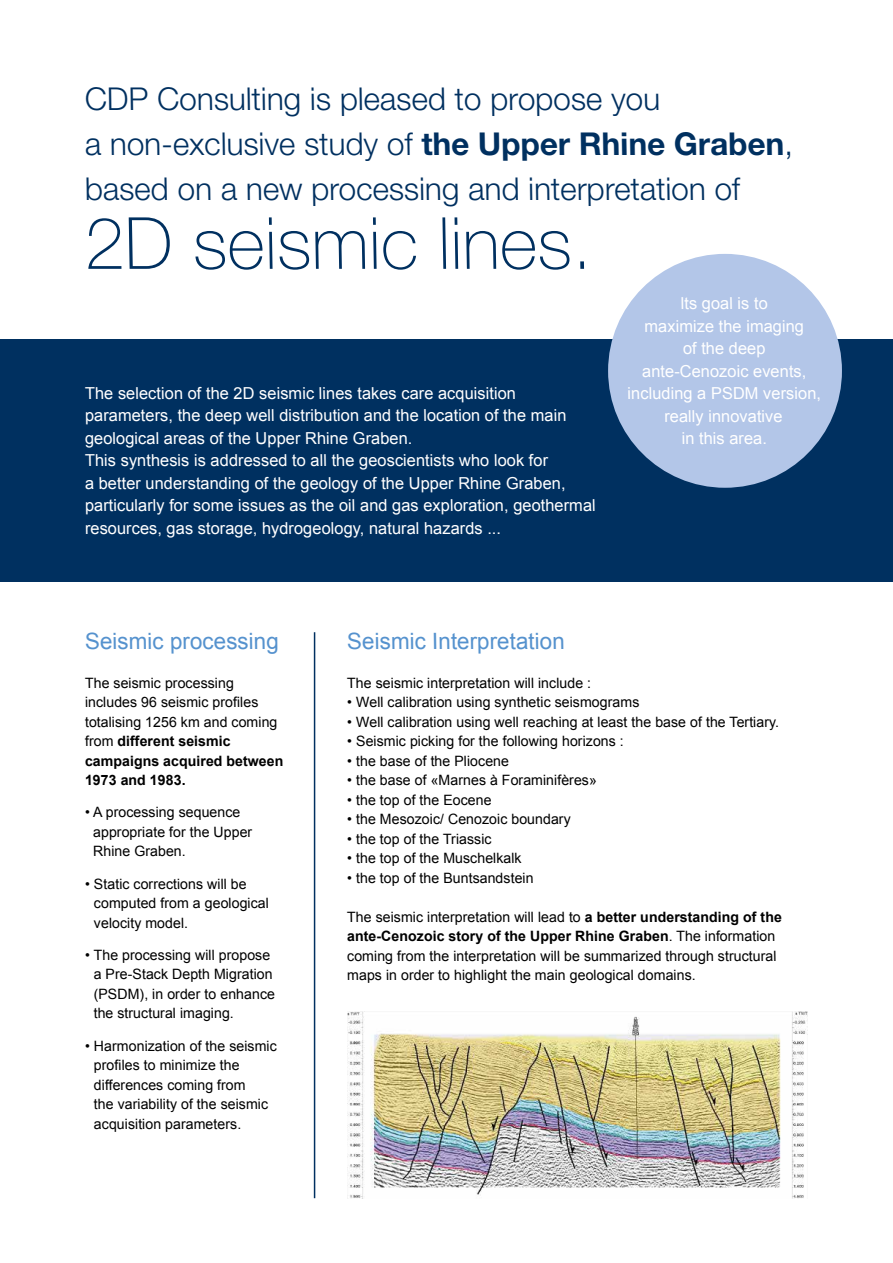
<style>
.page{position:relative;width:893px;height:1263px;background:#fff}
.page>*{position:absolute;margin:0;border:0;box-sizing:border-box;transform-origin:0 0}
.t1{font:100 72px "Helvetica Neue";color:#003060}
.t2{font:300 31.5px/45px "Helvetica Neue";color:#003060}
.t3{font:22.5px "Arial";color:#5592ce}
.t4{font:16.5px/22.5px "Arial";color:#fff}
.t5{font:14.25px/19.5px "Arial";color:#000}
.s1{font-weight:700}
</style>
<div class="page">
<div style="left:0;top:339px;width:893px;height:243px;background:#003060"></div>
<img style="left:347px;top:1012px;width:461px;height:186px">
<hr style="left:314px;top:632px;width:1px;height:566px;background:#003060">
<div style="left:608px;top:254px;width:234px;height:234px;background:#b3c6e8;border-radius:50%"></div>
<h2 class="t2" style="left:85px;top:75px;width:710px">CDP Consulting is pleased to propose you<br>a non-exclusive study of <span class="s1">the Upper Rhine Graben</span>, based on a new processing and interpretation of</h2>
<h1 class="t1" style="left:85px;top:203px;width:510px">2D seismic lines.</h1>
<p class="t4" style="left:85px;top:382px;width:513px">The selection of the 2D seismic lines takes care acquisition parameters, the deep well distribution and the location of the main geological areas of the Upper Rhine Graben.<br>This synthesis is addressed to all the geoscientists who look for<br>a better understanding of the geology of the Upper Rhine Graben, particularly for some issues as the oil and gas exploration, geothermal resources, gas storage, hydrogeology, natural hazards ...</p>
<p class="t4" style="left:628px;top:292px;width:195px;text-align:center">lts goal is to<br>maximize the imaging<br>of the deep<br>ante-Cenozoic events, including a PSDM version, really innovative<br>in this area.</p>
<h3 class="t3" style="left:85px;top:626px;width:196px">Seismic processing</h3>
<p class="t5" style="left:85px;top:673px;width:200px">The seismic processing includes 96 seismic profiles totalising 1256 km and coming from <span class="s1">different seismic campaigns acquired between<br>1973 and 1983.</span></p>
<p class="t5" style="left:93px;top:803px;width:161px;text-indent:-8px">• A processing sequence appropriate for the Upper<br>Rhine Graben.</p>
<p class="t5" style="left:94px;top:874px;width:177px;text-indent:-9px">• Static corrections will be computed from a geological velocity model.</p>
<p class="t5" style="left:94px;top:945px;width:183px;text-indent:-9px">• The processing will propose a Pre-Stack Depth Migration (PSDM), in order to enhance the structural imaging.</p>
<p class="t5" style="left:94px;top:1036px;width:185px;text-indent:-9px">• Harmonization of the seismic profiles to minimize the differences coming from<br>the variability of the seismic acquisition parameters.</p>
<h3 class="t3" style="left:347px;top:626px;width:220px">Seismic Interpretation</h3>
<p class="t5" style="left:347px;top:673px;width:246px">The seismic interpretation will include :</p>
<p class="t5" style="left:347px;top:692px;width:294px">• Well calibration using synthetic seismograms</p>
<p class="t5" style="left:347px;top:712px;width:434px">• Well calibration using well reaching at least the base of the Tertiary.</p>
<p class="t5" style="left:347px;top:731px;width:278px">• Seismic picking for the following horizons :</p>
<p class="t5" style="left:347px;top:751px;width:164px">• the base of the Pliocene</p>
<p class="t5" style="left:347px;top:770px;width:252px">• the base of «Marnes à Foraminifères»</p>
<p class="t5" style="left:347px;top:790px;width:146px">• the top of the Eocene</p>
<p class="t5" style="left:347px;top:809px;width:225px">• the Mesozoic/ Cenozoic boundary</p>
<p class="t5" style="left:347px;top:829px;width:146px">• the top of the Triassic</p>
<p class="t5" style="left:347px;top:848px;width:176px">• the top of the Muschelkalk</p>
<p class="t5" style="left:347px;top:868px;width:188px">• the top of the Buntsandstein</p>
<p class="t5" style="left:347px;top:907px;width:437px">The seismic interpretation will lead to <span class="s1">a better understanding of the ante-Cenozoic story of the Upper Rhine Graben</span>. The information coming from the interpretation will be summarized through structural maps in order to highlight the main geological domains.</p>
</div>
